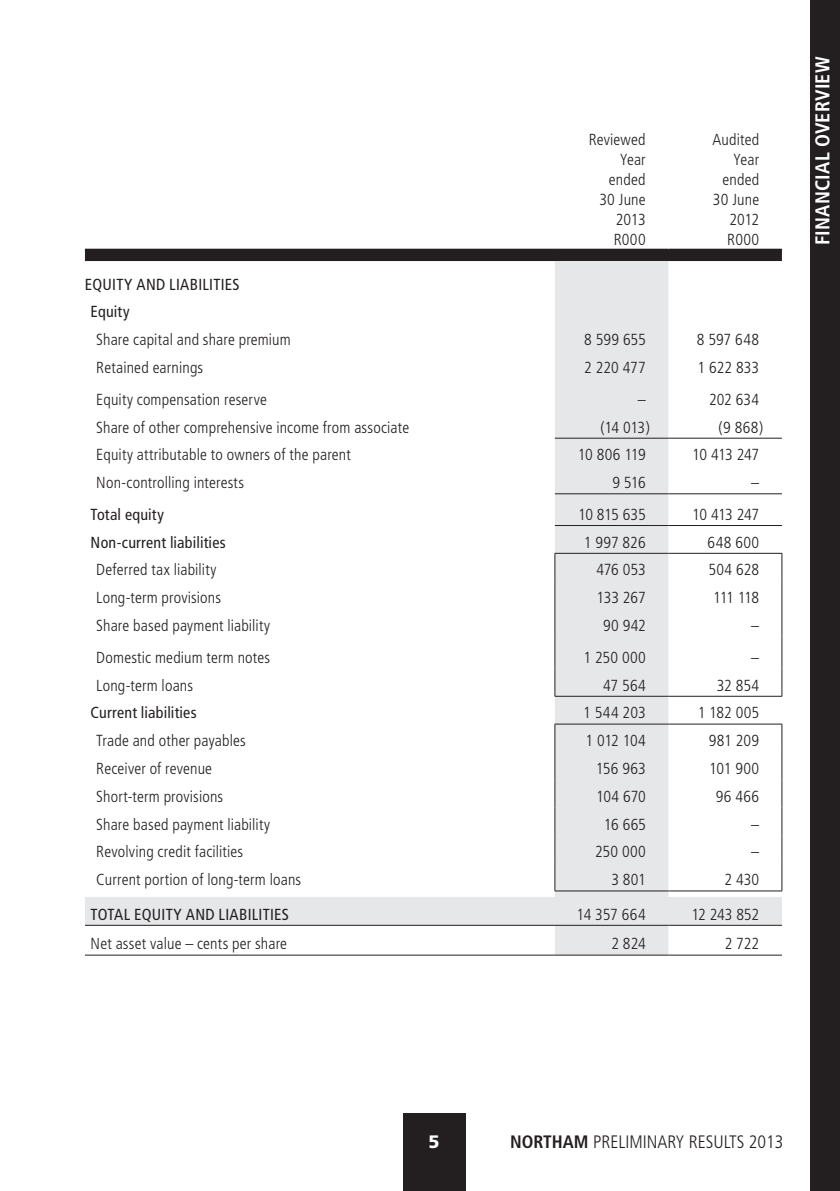
<style>
.page{position:relative;width:840px;height:1191px;background:#fff}
.page>*{position:absolute;margin:0;border:0;box-sizing:border-box;transform-origin:0 0}
.Main_Heading_new{font:700 condensed 20px "Frutiger";letter-spacing:.01em;color:#fff}
.t1{font:300 condensed 18px "Frutiger";color:#231f20}
.t2{font:900 18px "Frutiger";color:#fff}
.Body_copy{font:300 condensed 16px "Frutiger";letter-spacing:.01em;color:#231f20}
.Body_copy-2{font:condensed 16px "Frutiger";letter-spacing:.015em;color:#231f20}
.s1{font-weight:700}
</style>
<div class="page">
<div style="left:403px;top:1113px;width:63px;height:78px;background:#231f20"></div>
<div style="left:810px;top:0;width:29px;height:1191px;background:#231f20"></div>
<div style="left:85px;top:251px;width:696px;height:10px;background:#231f20"></div>
<svg style="left:85px;top:261px;width:696px;height:693px"></svg>
<hr style="left:85px;top:249px;width:469px;height:2px;background:#231f20">
<hr style="left:554px;top:249px;width:114px;height:2px;background:#231f20">
<hr style="left:668px;top:249px;width:113px;height:2px;background:#231f20">
<hr style="left:554px;top:438px;width:114px;height:1px;background:#231f20">
<hr style="left:668px;top:438px;width:113px;height:1px;background:#231f20">
<hr style="left:554px;top:493px;width:114px;height:1px;background:#231f20">
<hr style="left:668px;top:493px;width:113px;height:1px;background:#231f20">
<hr style="left:554px;top:525px;width:114px;height:1px;background:#231f20">
<hr style="left:668px;top:525px;width:113px;height:1px;background:#231f20">
<hr style="left:668px;top:553px;width:113px;height:1px;background:#231f20">
<hr style="left:554px;top:696px;width:114px;height:1px;background:#231f20">
<hr style="left:668px;top:696px;width:113px;height:1px;background:#231f20">
<hr style="left:554px;top:723px;width:114px;height:1px;background:#231f20">
<hr style="left:668px;top:723px;width:113px;height:1px;background:#231f20">
<hr style="left:554px;top:890px;width:114px;height:1px;background:#231f20">
<hr style="left:668px;top:890px;width:113px;height:1px;background:#231f20">
<hr style="left:85px;top:924px;width:469px;height:1px;background:#231f20">
<hr style="left:85px;top:954px;width:469px;height:1px;background:#231f20">
<hr style="left:554px;top:954px;width:114px;height:1px;background:#231f20">
<hr style="left:668px;top:954px;width:113px;height:1px;background:#231f20">
<svg style="left:781px;top:553px;width:1px;height:84px"></svg>
<hr style="left:781px;top:637px;width:1px;height:31px;background:#231f20">
<svg style="left:781px;top:668px;width:1px;height:28px"></svg>
<svg style="left:554px;top:724px;width:1px;height:166px"></svg>
<svg style="left:781px;top:724px;width:1px;height:166px"></svg>
<hr style="left:554px;top:924px;width:114px;height:1px;background:#231f20">
<hr style="left:668px;top:924px;width:113px;height:1px;background:#231f20">
<hr style="left:554px;top:553px;width:114px;height:1px;background:#231f20">
<svg style="left:554px;top:553px;width:1px;height:84px"></svg>
<hr style="left:554px;top:637px;width:1px;height:31px;background:#231f20">
<svg style="left:554px;top:668px;width:1px;height:28px"></svg>
<p class="Body_copy" style="left:588px;top:130px;width:58px">Reviewed</p>
<p class="Body_copy" style="left:619px;top:150px;width:27px">Year</p>
<p class="Body_copy" style="left:608px;top:170px;width:38px">ended</p>
<p class="Body_copy" style="left:599px;top:190px;width:48px">30 June</p>
<p class="Body_copy" style="left:615px;top:210px;width:31px">2013</p>
<p class="Body_copy" style="left:613px;top:230px;width:33px">R000</p>
<p class="Body_copy" style="left:712px;top:130px;width:48px">Audited</p>
<p class="Body_copy" style="left:732px;top:150px;width:27px">Year</p>
<p class="Body_copy" style="left:722px;top:170px;width:38px">ended</p>
<p class="Body_copy" style="left:712px;top:190px;width:48px">30 June</p>
<p class="Body_copy" style="left:729px;top:210px;width:31px">2012</p>
<p class="Body_copy" style="left:726px;top:230px;width:33px">R000</p>
<p class="Body_copy-2" style="left:85px;top:275px;width:156px">EQUITY AND LIABILITIES</p>
<p class="Body_copy-2" style="left:91px;top:302px;width:40px">Equity</p>
<p class="Body_copy" style="left:96px;top:330px;width:196px">Share capital and share premium</p>
<p class="Body_copy" style="left:584px;top:330px;width:63px">8 599 655</p>
<p class="Body_copy" style="left:696px;top:330px;width:64px">8 597 648</p>
<p class="Body_copy" style="left:96px;top:358px;width:108px">Retained earnings</p>
<p class="Body_copy" style="left:584px;top:358px;width:63px">2 220 477</p>
<p class="Body_copy" style="left:697px;top:358px;width:63px">1 622 833</p>
<p class="Body_copy" style="left:96px;top:390px;width:172px">Equity compensation reserve</p>
<p class="Body_copy" style="left:637px;top:390px;width:9px">–</p>
<p class="Body_copy" style="left:708px;top:390px;width:52px">202 634</p>
<p class="Body_copy" style="left:96px;top:418px;width:314px">Share of other comprehensive income from associate</p>
<p class="Body_copy" style="left:600px;top:418px;width:51px">(14 013)</p>
<p class="Body_copy" style="left:718px;top:418px;width:46px">(9 868)</p>
<p class="Body_copy" style="left:96px;top:446px;width:256px">Equity attributable to owners of the parent</p>
<p class="Body_copy" style="left:577px;top:446px;width:69px">10 806 119</p>
<p class="Body_copy" style="left:692px;top:446px;width:68px">10 413 247</p>
<p class="Body_copy" style="left:96px;top:473px;width:149px">Non-controlling interests</p>
<p class="Body_copy" style="left:612px;top:473px;width:35px">9 516</p>
<p class="Body_copy" style="left:750px;top:473px;width:9px">–</p>
<p class="Body_copy-2" style="left:91px;top:505px;width:75px">Total equity</p>
<p class="Body_copy" style="left:577px;top:505px;width:69px">10 815 635</p>
<p class="Body_copy" style="left:692px;top:505px;width:68px">10 413 247</p>
<p class="Body_copy-2" style="left:91px;top:533px;width:136px">Non-current liabilities</p>
<p class="Body_copy" style="left:583px;top:533px;width:63px">1 997 826</p>
<p class="Body_copy" style="left:707px;top:533px;width:53px">648 600</p>
<p class="Body_copy" style="left:96px;top:561px;width:121px">Deferred tax liability</p>
<p class="Body_copy" style="left:596px;top:561px;width:51px">476 053</p>
<p class="Body_copy" style="left:708px;top:561px;width:52px">504 628</p>
<p class="Body_copy" style="left:96px;top:588px;width:126px">Long-term provisions</p>
<p class="Body_copy" style="left:596px;top:588px;width:51px">133 267</p>
<p class="Body_copy" style="left:712px;top:588px;width:48px">111 118</p>
<p class="Body_copy" style="left:96px;top:616px;width:175px">Share based payment liability</p>
<p class="Body_copy" style="left:602px;top:616px;width:44px">90 942</p>
<p class="Body_copy" style="left:750px;top:616px;width:9px">–</p>
<p class="Body_copy" style="left:96px;top:648px;width:175px">Domestic medium term notes</p>
<p class="Body_copy" style="left:583px;top:648px;width:64px">1 250 000</p>
<p class="Body_copy" style="left:750px;top:648px;width:9px">–</p>
<p class="Body_copy" style="left:96px;top:676px;width:98px">Long-term loans</p>
<p class="Body_copy" style="left:602px;top:676px;width:44px">47 564</p>
<p class="Body_copy" style="left:716px;top:676px;width:44px">32 854</p>
<p class="Body_copy-2" style="left:91px;top:703px;width:107px">Current liabilities</p>
<p class="Body_copy" style="left:582px;top:704px;width:64px">1 544 203</p>
<p class="Body_copy" style="left:697px;top:704px;width:63px">1 182 005</p>
<p class="Body_copy" style="left:96px;top:731px;width:151px">Trade and other payables</p>
<p class="Body_copy" style="left:585px;top:731px;width:62px">1 012 104</p>
<p class="Body_copy" style="left:708px;top:731px;width:52px">981 209</p>
<p class="Body_copy" style="left:96px;top:759px;width:117px">Receiver of revenue</p>
<p class="Body_copy" style="left:595px;top:759px;width:51px">156 963</p>
<p class="Body_copy" style="left:708px;top:759px;width:51px">101 900</p>
<p class="Body_copy" style="left:96px;top:787px;width:128px">Short-term provisions</p>
<p class="Body_copy" style="left:595px;top:787px;width:51px">104 670</p>
<p class="Body_copy" style="left:715px;top:787px;width:45px">96 466</p>
<p class="Body_copy" style="left:96px;top:815px;width:175px">Share based payment liability</p>
<p class="Body_copy" style="left:603px;top:815px;width:44px">16 665</p>
<p class="Body_copy" style="left:750px;top:815px;width:9px">–</p>
<p class="Body_copy" style="left:96px;top:843px;width:148px">Revolving credit facilities</p>
<p class="Body_copy" style="left:594px;top:843px;width:52px">250 000</p>
<p class="Body_copy" style="left:750px;top:843px;width:9px">–</p>
<p class="Body_copy" style="left:96px;top:870px;width:206px">Current portion of long-term loans</p>
<p class="Body_copy" style="left:611px;top:870px;width:36px">3 801</p>
<p class="Body_copy" style="left:724px;top:870px;width:36px">2 430</p>
<p class="Body_copy-2" style="left:91px;top:904px;width:200px">TOTAL EQUITY AND LIABILITIES</p>
<p class="Body_copy" style="left:576px;top:905px;width:71px">14 357 664</p>
<p class="Body_copy" style="left:691px;top:905px;width:69px">12 243 852</p>
<p class="Body_copy" style="left:91px;top:934px;width:198px">Net asset value – cents per share</p>
<p class="Body_copy" style="left:611px;top:934px;width:36px">2 824</p>
<p class="Body_copy" style="left:724px;top:934px;width:36px">2 722</p>
<p class="Main_Heading_new" style="left:810px;top:245px;width:190px;rotate:-90deg">FINANCIAL OVERVIEW</p>
<p class="t2" style="left:428px;top:1131px;width:13px">5</p>
<p class="t1" style="left:510px;top:1131px;width:275px"><span class="s1">NORTHAM</span> PRELIMINARY RESULTS 2013</p>
</div>
